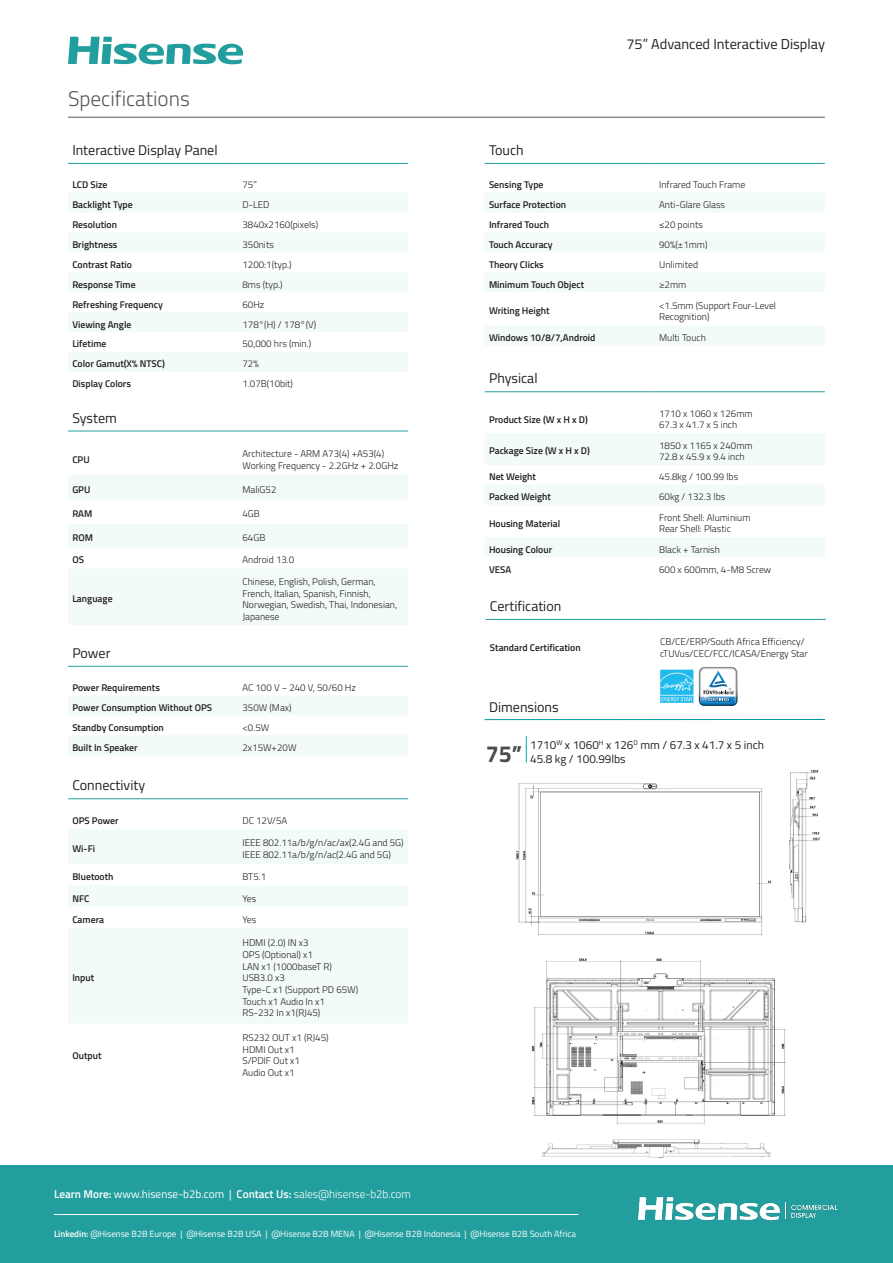
<style>
.page{position:relative;width:893px;height:1263px;background:#fff}
.page>*{position:absolute;margin:0;border:0;box-sizing:border-box;transform-origin:0 0}
.t1{font:700 23.25px "Titillium Web";color:#4a4d51}
.t2{font:300 21.15px "Titillium Web";color:#57585a}
.t3{font:14.4px "Titillium Web";color:#231f20}
.t4{font:14.1px "Titillium Web";color:#231f20}
.t5{font:11.7px "Titillium Web";color:#231f20}
.t6{font:300 11.25px "Titillium Web";color:#fff}
.t7{font:300 9.75px/11.7px "Titillium Web";color:#231f20}
.t8{font:600 9.75px "Titillium Web";color:#231f20}
.t9{font:9px "Titillium Web";color:#fff}
.s1{font-weight:600}
.s2{font-weight:400}
</style>
<div class="page">
<img style="left:516px;top:745px;width:304px;height:191px">
<img style="left:531px;top:958px;width:255px;height:200px">
<svg style="left:68px;top:193px;width:340px;height:179px;fill:#f2fafa"></svg>
<hr style="left:68px;top:163px;width:170px;height:1px;background:#239e9e">
<hr style="left:238px;top:163px;width:170px;height:1px;background:#239e9e">
<svg style="left:68px;top:830px;width:340px;height:194px;fill:#f2fafa"></svg>
<hr style="left:68px;top:798px;width:170px;height:1px;background:#239e9e">
<hr style="left:238px;top:798px;width:170px;height:1px;background:#239e9e">
<svg style="left:68px;top:696px;width:340px;height:59px"></svg>
<hr style="left:68px;top:666px;width:170px;height:1px;background:#239e9e">
<hr style="left:238px;top:666px;width:170px;height:1px;background:#239e9e">
<svg style="left:485px;top:433px;width:340px;height:124px"></svg>
<hr style="left:485px;top:391px;width:170px;height:1px;background:#239e9e">
<hr style="left:655px;top:391px;width:170px;height:1px;background:#239e9e">
<hr style="left:486px;top:619px;width:170px;height:1px;background:#239e9e">
<hr style="left:656px;top:619px;width:170px;height:1px;background:#239e9e">
<hr style="left:68px;top:117px;width:757px;height:1px;background:#57585a">
<svg style="left:68px;top:37px;width:176px;height:27px"></svg>
<svg style="left:485px;top:193px;width:340px;height:152px;fill:#f4fbfb"></svg>
<hr style="left:485px;top:163px;width:170px;height:1px;background:#239e9e">
<hr style="left:655px;top:163px;width:170px;height:1px;background:#239e9e">
<svg style="left:68px;top:475px;width:340px;height:150px;fill:#f2fafa"></svg>
<hr style="left:68px;top:431px;width:170px;height:1px;background:#239e9e">
<hr style="left:238px;top:431px;width:170px;height:1px;background:#239e9e">
<hr style="left:485px;top:719px;width:340px;height:1px;background:#00999e">
<svg style="left:526px;top:736px;width:1px;height:26px"></svg>
<div style="left:0;top:1165px;width:893px;height:98px;background:#239e9e"></div>
<img style="left:638px;top:1197px;width:200px;height:23px">
<hr style="left:54px;top:1214px;width:524px;height:1px;background:#fff">
<img style="left:659px;top:669px;width:34px;height:35px">
<svg style="left:699px;top:667px;width:39px;height:39px"></svg>
<p class="t2" style="left:68px;top:83px;width:123px">Specifications</p>
<p class="t4" style="left:72px;top:140px;width:147px">Interactive Display Panel</p>
<p class="t8" style="left:72px;top:177px;width:37px">LCD Size</p>
<p class="t7" style="left:242px;top:178px;width:16px">75”</p>
<p class="t8" style="left:72px;top:197px;width:62px">Backlight Type</p>
<p class="t7" style="left:242px;top:198px;width:28px">D-LED</p>
<p class="t8" style="left:72px;top:217px;width:46px">Resolution</p>
<p class="t7" style="left:242px;top:218px;width:77px">3840x2160(pixels)</p>
<p class="t8" style="left:72px;top:237px;width:47px">Brightness</p>
<p class="t7" style="left:242px;top:238px;width:33px">350nits</p>
<p class="t8" style="left:72px;top:257px;width:61px">Contrast Ratio</p>
<p class="t7" style="left:242px;top:258px;width:51px">1200:1(typ.)</p>
<p class="t8" style="left:72px;top:277px;width:65px">Response Time</p>
<p class="t7" style="left:242px;top:278px;width:42px">8ms (typ.)</p>
<p class="t8" style="left:72px;top:297px;width:92px">Refreshing Frequency</p>
<p class="t7" style="left:242px;top:298px;width:23px">60Hz</p>
<p class="t8" style="left:72px;top:317px;width:61px">Viewing Angle</p>
<p class="t7" style="left:242px;top:318px;width:75px">178°(H) / 178°(V)</p>
<p class="t8" style="left:72px;top:337px;width:36px">Lifetime</p>
<p class="t7" style="left:242px;top:338px;width:70px">50,000 hrs (min.)</p>
<p class="t8" style="left:72px;top:357px;width:94px">Color Gamut(X% NTSC)</p>
<p class="t7" style="left:242px;top:358px;width:18px">72%</p>
<p class="t8" style="left:72px;top:377px;width:60px">Display Colors</p>
<p class="t7" style="left:242px;top:378px;width:52px">1.07B(10bit)</p>
<p class="t4" style="left:72px;top:407px;width:46px">System</p>
<p class="t8" style="left:72px;top:452px;width:19px">CPU</p>
<p class="t7" style="left:242px;top:447px;width:143px">Architecture - ARM A73(4) +A53(4)</p>
<p class="t7" style="left:242px;top:459px;width:157px">Working Frequency - 2.2GHz + 2.0GHz</p>
<p class="t8" style="left:72px;top:482px;width:20px">GPU</p>
<p class="t7" style="left:242px;top:483px;width:36px">MaliG52</p>
<p class="t8" style="left:72px;top:507px;width:22px">RAM</p>
<p class="t7" style="left:242px;top:508px;width:19px">4GB</p>
<p class="t8" style="left:72px;top:530px;width:22px">ROM</p>
<p class="t7" style="left:242px;top:531px;width:24px">64GB</p>
<p class="t8" style="left:72px;top:553px;width:13px">OS</p>
<p class="t7" style="left:242px;top:554px;width:53px">Android 13.0</p>
<p class="t8" style="left:72px;top:592px;width:42px">Language</p>
<p class="t7" style="left:242px;top:575px;width:156px">Chinese, English, Polish, German,<br>French, Italian, Spanish, Finnish,<br>Norwegian, Swedish, Thai, Indonesian,<br>Japanese</p>
<p class="t4" style="left:72px;top:643px;width:40px">Power</p>
<p class="t8" style="left:72px;top:680px;width:89px">Power Requirements</p>
<p class="t7" style="left:242px;top:681px;width:115px">AC 100 V ~ 240 V, 50/60 Hz</p>
<p class="t8" style="left:72px;top:700px;width:141px">Power Consumption Without OPS</p>
<p class="t7" style="left:242px;top:701px;width:51px">350W (Max)</p>
<p class="t8" style="left:72px;top:720px;width:93px">Standby Consumption</p>
<p class="t7" style="left:242px;top:721px;width:28px">&lt;0.5W</p>
<p class="t8" style="left:72px;top:740px;width:67px">Built In Speaker</p>
<p class="t7" style="left:242px;top:741px;width:56px">2x15W+20W</p>
<p class="t4" style="left:72px;top:775px;width:74px">Connectivity</p>
<p class="t8" style="left:72px;top:813px;width:48px">OPS Power</p>
<p class="t7" style="left:242px;top:814px;width:46px">DC 12V/5A</p>
<p class="t8" style="left:72px;top:841px;width:24px">Wi-Fi</p>
<p class="t7" style="left:242px;top:837px;width:163px">IEEE 802.11a/b/g/n/ac/ax(2.4G and 5G)</p>
<p class="t7" style="left:242px;top:848px;width:150px">IEEE 802.11a/b/g/n/ac(2.4G and 5G)</p>
<p class="t8" style="left:72px;top:869px;width:43px">Bluetooth</p>
<p class="t7" style="left:242px;top:870px;width:25px">BT5.1</p>
<p class="t8" style="left:72px;top:891px;width:19px">NFC</p>
<p class="t7" style="left:242px;top:892px;width:15px">Yes</p>
<p class="t8" style="left:72px;top:912px;width:33px">Camera</p>
<p class="t7" style="left:242px;top:913px;width:15px">Yes</p>
<p class="t8" style="left:72px;top:971px;width:23px">Input</p>
<p class="t8" style="left:72px;top:1048px;width:31px">Output</p>
<p class="t7" style="left:242px;top:936px;width:68px">HDMI (2.0) IN x3</p>
<p class="t7" style="left:242px;top:948px;width:72px">OPS (Optional) x1</p>
<p class="t7" style="left:242px;top:960px;width:91px">LAN x1 (1000baseT R)</p>
<p class="t7" style="left:242px;top:972px;width:44px">USB3.0 x3</p>
<p class="t7" style="left:242px;top:983px;width:117px">Type-C x1 (Support PD 65W)</p>
<p class="t7" style="left:242px;top:995px;width:84px">Touch x1 Audio In x1</p>
<p class="t7" style="left:242px;top:1007px;width:79px">RS-232 In x1(RJ45)</p>
<p class="t7" style="left:242px;top:1031px;width:88px">RS232 OUT x1 (RJ45)</p>
<p class="t7" style="left:242px;top:1043px;width:54px">HDMI Out x1</p>
<p class="t7" style="left:242px;top:1055px;width:59px">S/PDIF Out x1</p>
<p class="t7" style="left:242px;top:1066px;width:54px">Audio Out x1</p>
<p class="t3" style="left:627px;top:34px;width:200px">75” Advanced Interactive Display</p>
<p class="t4" style="left:489px;top:140px;width:36px">Touch</p>
<p class="t8" style="left:489px;top:177px;width:56px">Sensing Type</p>
<p class="t7" style="left:659px;top:178px;width:88px">Infrared Touch Frame</p>
<p class="t8" style="left:489px;top:197px;width:79px">Surface Protection</p>
<p class="t7" style="left:659px;top:198px;width:67px">Anti-Glare Glass</p>
<p class="t8" style="left:489px;top:217px;width:61px">Infrared Touch</p>
<p class="t7" style="left:659px;top:218px;width:45px">≤20 points</p>
<p class="t8" style="left:489px;top:237px;width:65px">Touch Accuracy</p>
<p class="t7" style="left:659px;top:238px;width:50px">90%(±1mm)</p>
<p class="t8" style="left:489px;top:257px;width:56px">Theory Clicks</p>
<p class="t7" style="left:659px;top:258px;width:41px">Unlimited</p>
<p class="t8" style="left:489px;top:277px;width:97px">Minimum Touch Object</p>
<p class="t7" style="left:659px;top:278px;width:29px">≥2mm</p>
<p class="t8" style="left:489px;top:304px;width:62px">Writing Height</p>
<p class="t7" style="left:659px;top:299px;width:119px">&lt;1.5mm (Support Four-Level</p>
<p class="t7" style="left:659px;top:311px;width:52px">Recognition)</p>
<p class="t8" style="left:489px;top:330px;width:108px">Windows 10/8/7,Android</p>
<p class="t7" style="left:659px;top:331px;width:48px">Multi Touch</p>
<p class="t4" style="left:489px;top:368px;width:50px">Physical</p>
<p class="t8" style="left:489px;top:412px;width:100px">Product Size (W x H x D)</p>
<p class="t8" style="left:489px;top:444px;width:102px">Package Size (W x H x D)</p>
<p class="t7" style="left:659px;top:407px;width:95px">1710 x 1060 x 126mm</p>
<p class="t7" style="left:659px;top:419px;width:80px">67.3 x 41.7 x 5 inch</p>
<p class="t7" style="left:659px;top:439px;width:95px">1850 x 1165 x 240mm</p>
<p class="t7" style="left:659px;top:451px;width:87px">72.8 x 45.9 x 9.4 inch</p>
<p class="t8" style="left:489px;top:470px;width:49px">Net Weight</p>
<p class="t7" style="left:659px;top:471px;width:81px">45.8kg / 100.99 lbs</p>
<p class="t8" style="left:489px;top:490px;width:63px">Packed Weight</p>
<p class="t7" style="left:659px;top:491px;width:68px">60kg / 132.3 lbs</p>
<p class="t8" style="left:489px;top:516px;width:73px">Housing Material</p>
<p class="t7" style="left:659px;top:511px;width:93px">Front Shell: Aluminium</p>
<p class="t7" style="left:659px;top:523px;width:73px">Rear Shell: Plastic</p>
<p class="t8" style="left:489px;top:542px;width:65px">Housing Colour</p>
<p class="t7" style="left:659px;top:543px;width:62px">Black + Tarnish</p>
<p class="t8" style="left:489px;top:562px;width:24px">VESA</p>
<p class="t7" style="left:659px;top:563px;width:114px">600 x 600mm, 4-M8 Screw</p>
<p class="t4" style="left:490px;top:595px;width:73px">Certification</p>
<p class="t8" style="left:490px;top:640px;width:92px">Standard Certification</p>
<p class="t7" style="left:660px;top:635px;width:149px">CB/CE/ERP/South Africa Efficiency/ cTUVus/CEC/FCC/ICASA/Energy Star</p>
<p class="t4" style="left:489px;top:697px;width:71px">Dimensions</p>
<p class="t1" style="left:486px;top:736px;width:38px">75”</p>
<p class="t5" style="left:530px;top:736px;width:235px">1710<sup>W</sup> x 1060<sup>H</sup> x 126<sup>D</sup> mm / 67.3 x 41.7 x 5 inch</p>
<p class="t5" style="left:530px;top:750px;width:97px">45.8 kg / 100.99lbs</p>
<p class="t6" style="left:54px;top:1186px;width:358px"><span class="s1">Learn More:</span> <span class="s2">www.hisense-b2b.com |</span> <span class="s1">Contact Us:</span> sales@hisense-b2b.com</p>
<p class="t9" style="left:54px;top:1227px;width:523px"><span class="s1">Linkedin:</span> @Hisense B2B Europe | @Hisense B2B USA | @Hisense B2B MENA | @Hisense B2B Indonesia | @Hisense B2B South Africa</p>
</div>
